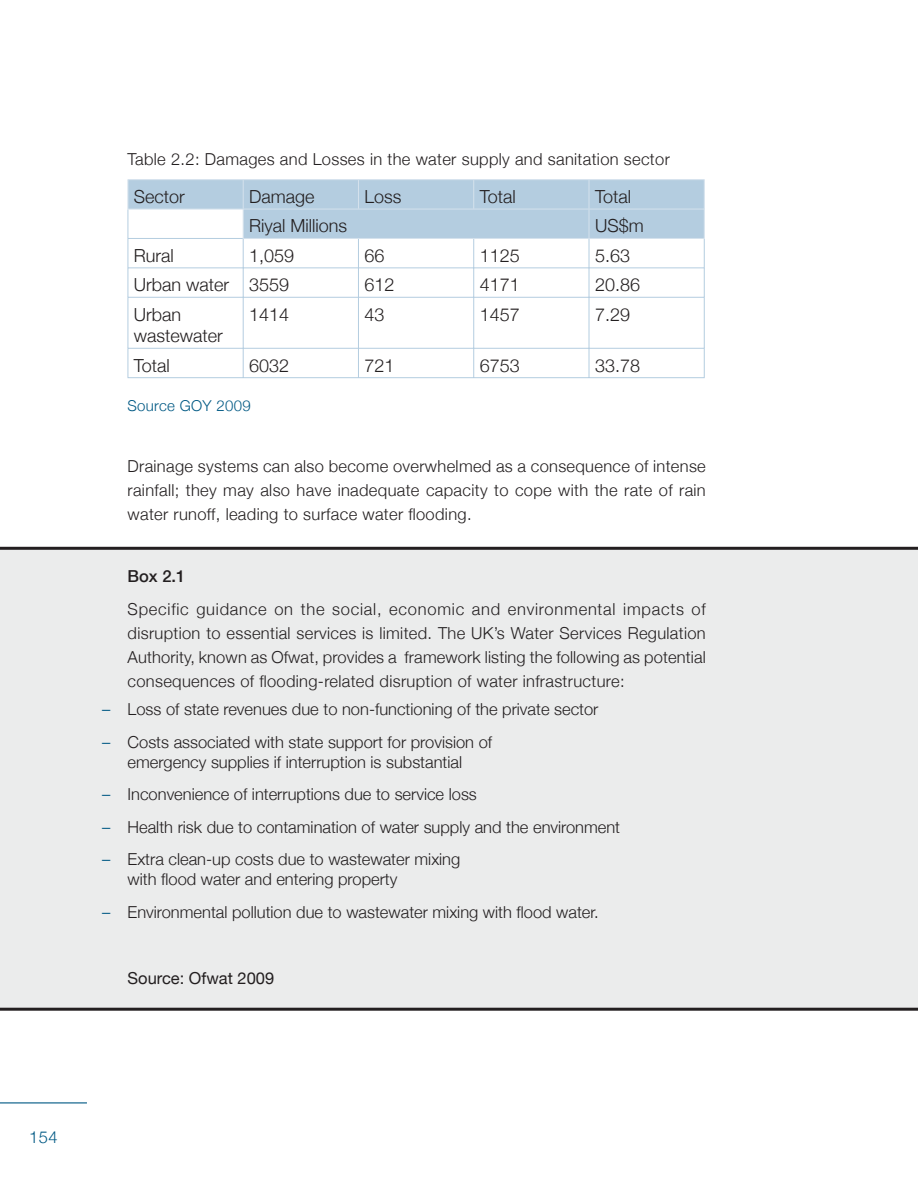
<style>
.page{position:relative;width:918px;height:1188px;background:#fff}
.page>*{position:absolute;margin:0;border:0;box-sizing:border-box;transform-origin:0 0}
.t1{font:300 18px/21.6px "Helvetica Neue";color:#231f20}
.t2{font:300 16.5px/24px "Helvetica Neue";color:#231f20;text-align:justify}
.t3{font:300 16.5px/32.5px "Helvetica Neue";letter-spacing:.045em;color:#231f20}
.t4{font:300 16.5px "Helvetica Neue";letter-spacing:.02em;color:#231f20}
.t5{font:16.5px "Helvetica Neue";color:#231f20}
.t6{font:300 16.5px "Helvetica Neue";color:#005984}
.t7{font:300 15px "Helvetica Neue";letter-spacing:.02em;color:#005984}
.s1{font-weight:500}
.s2{color:#005984}
</style>
<div class="page">
<div style="left:0;top:548px;width:918px;height:461px;background:#ebecec"></div>
<hr style="left:0;top:547px;width:918px;height:3px;background:#231f20">
<hr style="left:0;top:1008px;width:918px;height:3px;background:#231f20">
<hr style="left:0;top:1102px;width:87px;height:1px;background:#005984">
<hr style="left:128px;top:297px;width:115px;height:1px;background:#b4cde0">
<hr style="left:128px;top:298px;width:1px;height:50px;background:#b4cde0">
<hr style="left:243px;top:297px;width:115px;height:1px;background:#b4cde0">
<hr style="left:243px;top:298px;width:1px;height:50px;background:#b4cde0">
<hr style="left:358px;top:297px;width:116px;height:1px;background:#b4cde0">
<hr style="left:358px;top:298px;width:1px;height:50px;background:#b4cde0">
<hr style="left:474px;top:297px;width:115px;height:1px;background:#b4cde0">
<hr style="left:473px;top:298px;width:1px;height:50px;background:#b4cde0">
<hr style="left:589px;top:297px;width:116px;height:1px;background:#b4cde0">
<hr style="left:589px;top:298px;width:1px;height:50px;background:#b4cde0">
<hr style="left:704px;top:298px;width:1px;height:50px;background:#b4cde0">
<hr style="left:128px;top:348px;width:115px;height:1px;background:#b4cde0">
<svg style="left:128px;top:349px;width:1px;height:28px"></svg>
<hr style="left:243px;top:348px;width:115px;height:1px;background:#b4cde0">
<svg style="left:243px;top:349px;width:1px;height:28px"></svg>
<hr style="left:358px;top:348px;width:116px;height:1px;background:#b4cde0">
<svg style="left:358px;top:349px;width:1px;height:28px"></svg>
<hr style="left:474px;top:348px;width:115px;height:1px;background:#b4cde0">
<svg style="left:473px;top:349px;width:1px;height:28px"></svg>
<hr style="left:589px;top:348px;width:116px;height:1px;background:#b4cde0">
<svg style="left:589px;top:349px;width:1px;height:28px"></svg>
<svg style="left:704px;top:349px;width:1px;height:28px"></svg>
<hr style="left:128px;top:377px;width:461px;height:1px;background:#b4cde0">
<hr style="left:589px;top:377px;width:116px;height:1px;background:#b4cde0">
<hr style="left:128px;top:179px;width:115px;height:1px;background:#d5e2ed">
<hr style="left:243px;top:179px;width:462px;height:1px;background:#d5e2ed">
<svg style="left:128px;top:180px;width:577px;height:117px"></svg>
<hr style="left:243px;top:238px;width:346px;height:1px;background:#d5e2ed">
<hr style="left:589px;top:238px;width:116px;height:1px;background:#d5e2ed">
<p class="t4" style="left:128px;top:149px;width:544px">Table 2.2: Damages and Losses in the water supply and sanitation sector</p>
<p class="t1" style="left:134px;top:185px;width:53px">Sector</p>
<p class="t1" style="left:249px;top:185px;width:67px">Damage</p>
<p class="t1" style="left:364px;top:185px;width:38px">Loss</p>
<p class="t1" style="left:480px;top:185px;width:38px">Total</p>
<p class="t1" style="left:595px;top:185px;width:38px">Total</p>
<p class="t1" style="left:249px;top:215px;width:99px">Riyal Millions</p>
<p class="t1" style="left:595px;top:215px;width:50px">US$m</p>
<p class="t1" style="left:134px;top:244px;width:42px">Rural</p>
<p class="t1" style="left:249px;top:244px;width:47px">1,059</p>
<p class="t1" style="left:364px;top:244px;width:22px">66</p>
<p class="t1" style="left:480px;top:244px;width:42px">1125</p>
<p class="t1" style="left:595px;top:244px;width:37px">5.63</p>
<p class="t1" style="left:134px;top:274px;width:157px">Urban water 3559</p>
<p class="t1" style="left:364px;top:274px;width:32px">612</p>
<p class="t1" style="left:480px;top:274px;width:42px">4171</p>
<p class="t1" style="left:595px;top:274px;width:47px">20.86</p>
<p class="t1" style="left:134px;top:303px;width:91px">Urban wastewater</p>
<p class="t1" style="left:249px;top:303px;width:42px">1414</p>
<p class="t1" style="left:364px;top:303px;width:22px">43</p>
<p class="t1" style="left:480px;top:303px;width:42px">1457</p>
<p class="t1" style="left:595px;top:303px;width:37px">7.29</p>
<p class="t1" style="left:134px;top:354px;width:38px">Total</p>
<p class="t1" style="left:249px;top:354px;width:42px">6032</p>
<p class="t1" style="left:364px;top:354px;width:32px">721</p>
<p class="t1" style="left:480px;top:354px;width:42px">6753</p>
<p class="t1" style="left:595px;top:354px;width:47px">33.78</p>
<p class="t7" style="left:128px;top:397px;width:125px">Source GOY 2009</p>
<p class="t2" style="left:128px;top:454px;width:580px">Drainage systems can also become overwhelmed as a consequence of intense rainfall; they may also have inadequate capacity to cope with the rate of rain water runoff, leading to surface water flooding.</p>
<p class="t3" style="left:128px;top:560px;width:580px"><span class="s1">Box 2.1<br></span>Specific guidance on the social, economic and environmental impacts of</p>
<p class="t2" style="left:128px;top:621px;width:580px">disruption to essential services is limited. The UK’s Water Services Regulation Authority, known as Ofwat, provides a framework listing the following as potential consequences of flooding-related disruption of water infrastructure:</p>
<p class="t2" style="left:102px;top:697px;width:498px"><span class="s2">–</span> Loss of state revenues due to non-functioning of the private sector</p>
<p class="t2" style="left:102px;top:732px;width:392px;line-height:19.8px;text-align:center"><span class="s2">–</span> Costs associated with state support for provision of emergency supplies if interruption is substantial</p>
<p class="t2" style="left:102px;top:782px;width:376px"><span class="s2">–</span> Inconvenience of interruptions due to service loss</p>
<p class="t2" style="left:102px;top:814px;width:520px"><span class="s2">–</span> Health risk due to contamination of water supply and the environment</p>
<p class="t2" style="left:128px;top:849px;width:334px;line-height:19.8px;text-indent:-26px"><span class="s2">–</span> Extra clean-up costs due to wastewater mixing with flood water and entering property</p>
<p class="t2" style="left:102px;top:899px;width:498px"><span class="s2">–</span> Environmental pollution due to wastewater mixing with flood water.</p>
<p class="t5" style="left:128px;top:968px;width:148px">Source: Ofwat 2009</p>
<p class="t6" style="left:29px;top:1127px;width:30px">154</p>
</div>
